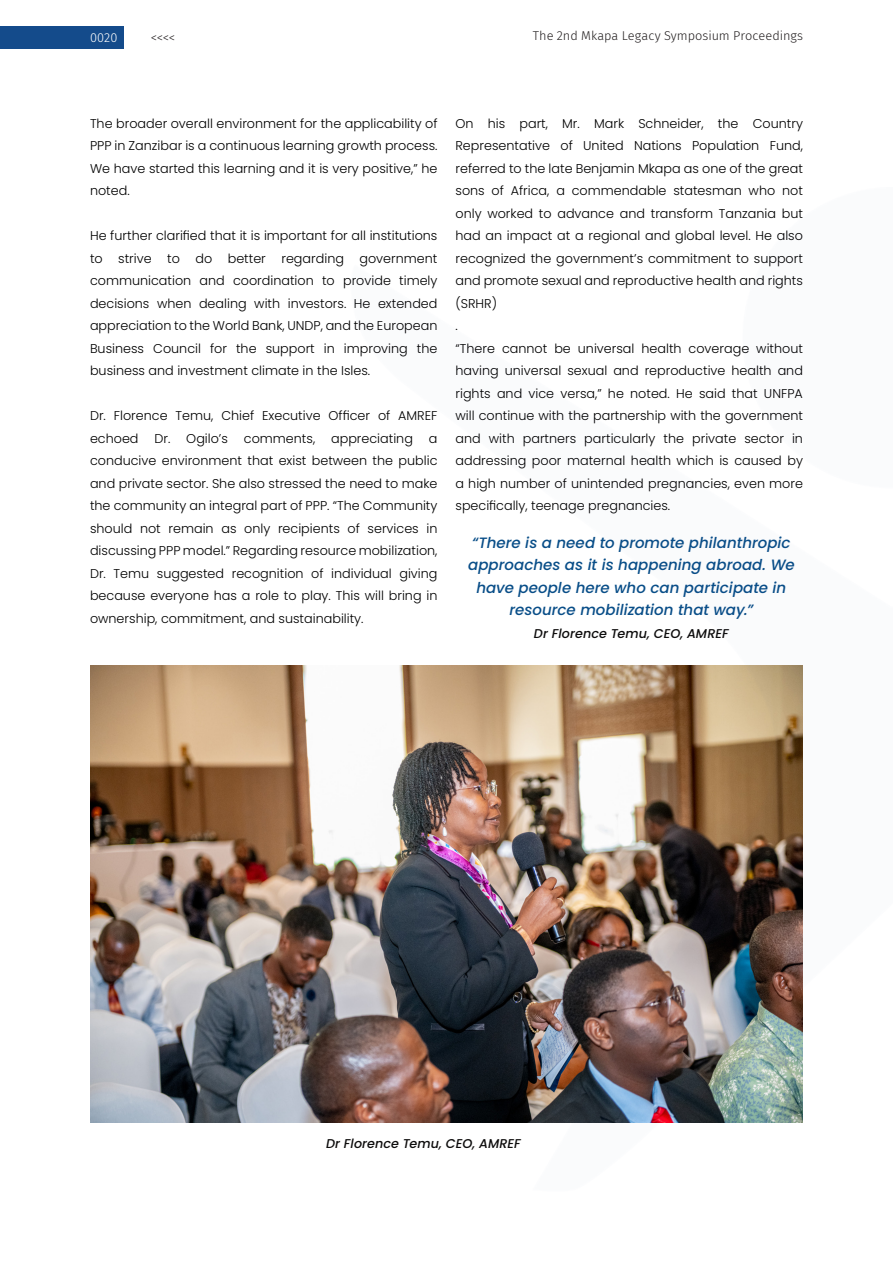
<style>
.page{position:relative;width:893px;height:1263px;background:#fff}
.page>*{position:absolute;margin:0;border:0;box-sizing:border-box;transform-origin:0 0}
.Caption_Text_5_10_Le{font:italic 500 15px/22.5px "Poppins";color:#094e88;text-align:center}
.Copy_Text_10_14_Full{font:300 12.75px/22.5px "Poppins";color:#000;text-align:justify}
.Caption_Text_5_10_Le-2{font:italic 500 12.75px "Poppins";letter-spacing:.005em;color:#0d0c0c}
.t1{font:300 12.75px "Fira Sans";color:#231f20}
.t2{font:300 12.75px "Fira Sans";color:#fff}
</style>
<div class="page">
<img style="left:90px;top:665px;width:261px;height:458px">
<div style="left:0;top:26px;width:124px;height:23px;background:#144b8b"></div>
<img style="left:351px;top:665px;width:452px;height:458px">
<p class="t2" style="left:90px;top:28px;width:29px">0020</p>
<p class="t1" style="left:151px;top:28px;width:26px">&lt;&lt;&lt;&lt;</p>
<p class="t1" style="left:533px;top:26px;width:272px">The 2nd Mkapa Legacy Symposium Proceedings</p>
<p class="Copy_Text_10_14_Full" style="left:90px;top:112px;width:349px">The broader overall environment for the applicability of PPP in Zanzibar is a continuous learning growth process.<br>We have started this learning and it is very positive,” he noted.</p>
<p class="Copy_Text_10_14_Full" style="left:90px;top:224px;width:349px">He further clarified that it is important for all institutions to strive to do better regarding government communication and coordination to provide timely decisions when dealing with investors. He extended appreciation to the World Bank, UNDP, and the European Business Council for the support in improving the business and investment climate in the Isles.</p>
<p class="Copy_Text_10_14_Full" style="left:90px;top:404px;width:349px">Dr. Florence Temu, Chief Executive Officer of AMREF echoed Dr. Ogilo’s comments, appreciating a conducive environment that exist between the public and private sector. She also stressed the need to make the community an integral part of PPP. “The Community should not remain as only recipients of services in discussing PPP model.” Regarding resource mobilization, Dr. Temu suggested recognition of individual giving because everyone has a role to play. This will bring in ownership, commitment, and sustainability.</p>
<p class="Copy_Text_10_14_Full" style="left:455px;top:112px;width:349px">On his part, Mr. Mark Schneider, the Country Representative of United Nations Population Fund, referred to the late Benjamin Mkapa as one of the great sons of Africa, a commendable statesman who not only worked to advance and transform Tanzania but had an impact at a regional and global level. He also recognized the government’s commitment to support and promote sexual and reproductive health and rights (SRHR)</p>
<p class="Copy_Text_10_14_Full" style="left:455px;top:314px;width:4px">.</p>
<p class="Copy_Text_10_14_Full" style="left:455px;top:337px;width:349px">“There cannot be universal health coverage without having universal sexual and reproductive health and rights and vice versa,” he noted. He said that UNFPA will continue with the partnership with the government and with partners particularly the private sector in addressing poor maternal health which is caused by a high number of unintended pregnancies, even more specifically, teenage pregnancies.</p>
<p class="Caption_Text_5_10_Le" style="left:468px;top:531px;width:328px">“There is a need to promote philanthropic approaches as it is happening abroad. We have people here who can participate in resource mobilization that way.”</p>
<p class="Caption_Text_5_10_Le-2" style="left:534px;top:626px;width:196px">Dr Florence Temu, CEO, AMREF</p>
<p class="Caption_Text_5_10_Le-2" style="left:326px;top:1136px;width:196px">Dr Florence Temu, CEO, AMREF</p>
</div>
